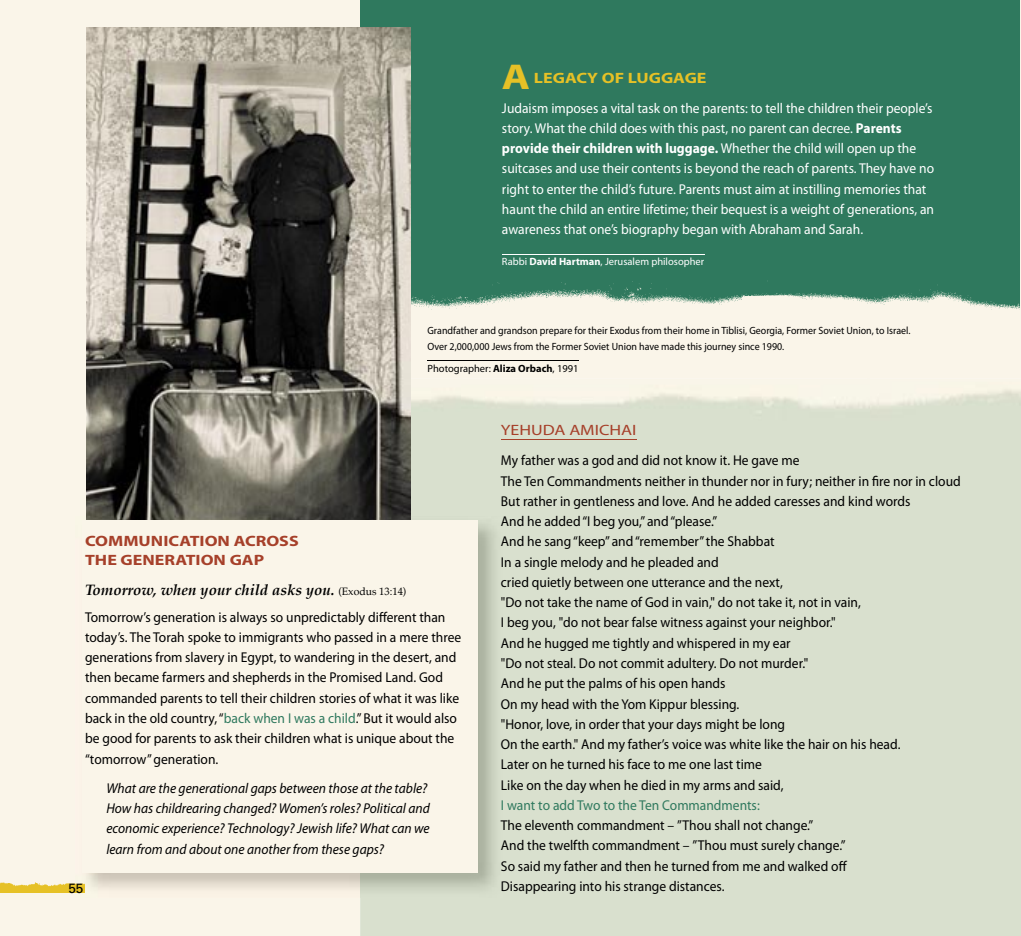
<style>
.page{position:relative;width:1021px;height:936px;background:#fff}
.page>*{position:absolute;margin:0;border:0;box-sizing:border-box;transform-origin:0 0}
.t1{font:700 36px "Myriad Pro";color:#e6c126;scale:1.2 1}
.t2{font:700 15px/19.5px "Myriad Pro";color:#a6402a;scale:1.2 1}
.t3{font:italic 700 15px "Palatino";color:#000}
.t4{font:700 15px "Myriad Pro";color:#e6c126;scale:1.2 1}
.t5{font:15px "Myriad Pro";color:#a6402a;scale:1.2 1}
.t6{font:14.25px/20.2px "Myriad Pro";color:#000;scale:.95 1}
.t7{font:14.25px/20.2px "Myriad Pro";color:#fff;scale:.95 1}
.t8{font:italic 14.25px/20.2px "Myriad Pro";color:#000;scale:.95 1}
.t9{font:14.25px "Myriad Pro";color:#2f795e;scale:.95 1}
.t10{font:13.5px "Univers";color:#000}
.t11{font:10.5px/15.8px "Myriad Pro";color:#000;scale:.95 1}
.t12{font:10.5px "Myriad Pro";color:#fff}
.t13{font:10.5px "Myriad Pro";color:#000}
.t14{font:10.5px "Palatino";color:#000}
.s1{font-weight:700}
.s2{color:#2f795e}
.s3{font-weight:700;font-style:italic;font-size:15px}
</style>
<div class="page">
<div style="left:0;top:0;width:1020px;height:935px;background:#faf5e9"></div>
<div style="left:360px;top:885px;width:660px;height:50px;background:#d9e0ce"></div>
<div style="left:462px;top:481px;width:405px;height:404px;background:#d9e0ce"></div>
<div style="left:867px;top:378px;width:153px;height:507px;background:#d9e0ce"></div>
<img style="left:411px;top:378px;width:51px;height:138px">
<img style="left:461px;top:378px;width:408px;height:103px">
<img style="left:75px;top:516px;width:428px;height:381px">
<div style="left:82px;top:520px;width:396px;height:352px;background:#faf5e9"></div>
<img style="left:0;top:880px;width:84px;height:12px">
<div style="left:360px;top:0;width:659px;height:315px;background:#2f795e"></div>
<img style="left:86px;top:28px;width:325px;height:491px">
<hr style="left:427px;top:361px;width:151px;height:1px;background:#000">
<hr style="left:502px;top:254px;width:202px;height:1px;background:#fff">
<hr style="left:501px;top:439px;width:135px;height:1px;background:#a6402a">
<h1 class="t1" style="left:502px;top:57px;width:25px">A</h1>
<p class="t7" style="left:502px;top:98px;width:456px">Judaism imposes a vital task on the parents to: tell the children their peoples’ story. What the child does with this past, no parent can decree. <span class="s1">Parents provide their children with luggage.</span> Whether the child will open up the suitcases and use their contents is beyond the reach of parents. They have no right to enter the childs’ future. Parents must aim at instilling memories that haunt the child an entire lifetime; their bequest ais weight of generations, an awareness that ones’ biography began with Abraham and Sarah.</p>
<p class="t12" style="left:502px;top:255px;width:204px">Rabbi <span class="s1">David Hartman</span>, Jerusalem philosopher</p>
<p class="t4" style="left:534px;top:70px;width:145px">LEGACY OF LUGGAGE</p>
<p class="t11" style="left:427px;top:323px;width:510px">Grandfather and grandson prepare for their Exodus from their home in Tiblisi, Georgia, Former Soviet Union to, Israel.<br>Over 2,000,000 Jews from the Former Soviet Union have made this journey since 1990.</p>
<p class="t13" style="left:427px;top:362px;width:152px">Photographer: <span class="s1">Aliza Orbach</span>, 1991</p>
<p class="t2" style="left:85px;top:531px;width:179px">COMMUNICATION ACROSS<br>THE GENERATION GAP</p>
<p class="t3" style="left:85px;top:581px;width:247px">Tomorrow, when your child asks you</p>
<p class="t6" style="left:85px;top:607px;width:397px">Tomorrow s’ generation is always so unpredictably different than today .s’ The Torah spoke to immigrants who passed in a mere three generations from slavery in Egypt to, wandering in the desert, and then became farmers and shepherds in the Promised Land. God commanded parents to tell their children stories of what it was like back in the old country “, <span class="s2">back when I was a child</span>” . But it would also be good for parents to ask their children what is unique about the “tomorrow”generation.</p>
<p class="t8" style="left:106px;top:778px;width:342px">What are the generational gaps between those at the table?<br>How has childrearing changed? Womens’ roles? Political and economic experience? Technology? Jewish life? What can we learn from and about one another from these gaps?</p>
<p class="t14" style="left:331px;top:585px;width:77px">(<span class="s3">.</span> Exodus 13:14(</p>
<p class="t10" style="left:68px;top:879px;width:17px">55</p>
<p class="t5" style="left:501px;top:421px;width:115px">YEHUDA AMICHAI</p>
<p class="t6" style="left:501px;top:450px;width:485px">My father was a god and did not know .i t He gave me<br>The Ten Commandments neither in thunder nor in fury; neither in fire nor in cloud But rather in gentleness and love. And he added caresses and kind words<br>And he added I“ beg you” , and“please“.<br>And he sang“keep”and“remember”the Shabbat<br>In a single melody and he pleaded and<br>cried quietly between one utterance and the next,<br>"Do not take the name of God in vain" , do not take ,i t not in vain,<br>I beg you ", do not bear false witness against your neighbor".<br>And he hugged me tightly and whispered in my ear<br>"Do not steal. Do not commit adultery. Do not murder".<br>And he put the palms of his open hands<br>On my head with the Yom Kippur blessing.<br>"Honor, love in, order that your days might be long<br>On the earth" . And my father s’ voice was white like the hair on his head.<br>Later on he turned his face to me one last time<br>Like on the day when he died in my arms and said,</p>
<p class="t9" style="left:501px;top:797px;width:274px">I want to add Two to the Ten Commandments:</p>
<p class="t6" style="left:501px;top:815px;width:366px">The eleventh commandment – ”Thou shall not change“.<br>And the twelfth commandment – ”Thou must surely change“.<br>So said my father and then he turned from me and walked off Disappearing into his strange distances.</p>
</div>
